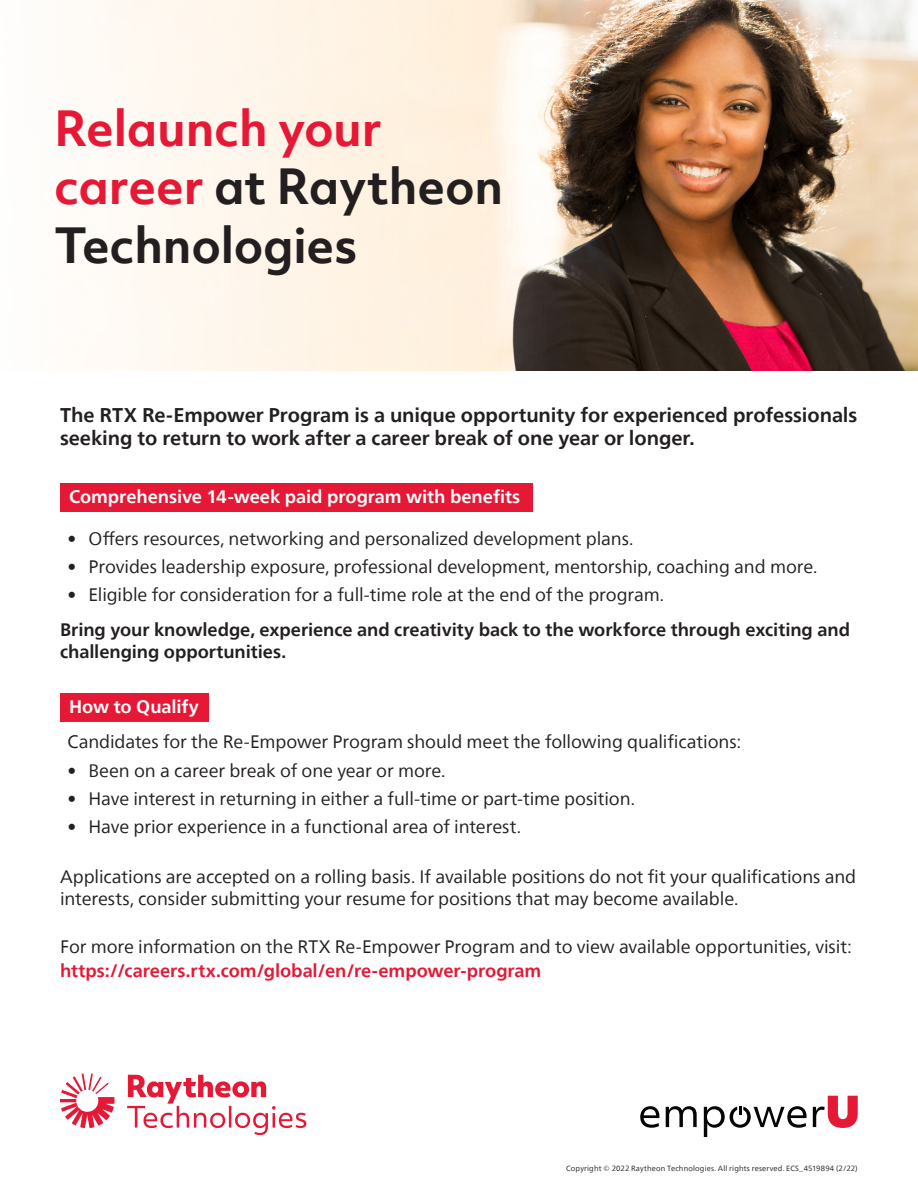
<style>
.page{position:relative;width:918px;height:1188px;background:#fff}
.page>*{position:absolute;margin:0;border:0;box-sizing:border-box;transform-origin:0 0}
.Large_Headline{font:700 46.5px "Objektiv Mk 2";letter-spacing:-.005em;color:#231f20}
.Large_Headline-2{font:700 46.5px "Objektiv Mk 2";letter-spacing:-.005em;color:#e51836}
.Body_Copy{font:700 19.8px/23.7px "Neue Frutiger World";letter-spacing:-.005em;color:#231f20}
.Body_Copy-2{font:18px/21.6px "Neue Frutiger World";letter-spacing:-.005em;color:#231f20}
.Body_Copy-3{font:700 18px/21.6px "Neue Frutiger World";letter-spacing:-.005em;color:#231f20}
.Body_Copy-4{font:700 18px "Neue Frutiger World";letter-spacing:-.005em;color:#fff}
.Body_Copy-5{font:700 18px "Neue Frutiger World";color:#e51836}
.Legal_Copy{font:7.5px "Neue Frutiger World";letter-spacing:.02em;color:#231f20}
.s1{color:#e51836}
</style>
<div class="page">
<div style="left:60px;top:483px;width:472px;height:29px;background:#e51836"></div>
<div style="left:60px;top:693px;width:148px;height:28px;background:#e51836"></div>
<img style="left:94px;top:0;width:824px;height:371px">
<svg style="left:640px;top:1106px;width:19px;height:22px"></svg>
<svg style="left:666px;top:1106px;width:31px;height:21px"></svg>
<svg style="left:704px;top:1106px;width:103px;height:31px"></svg>
<svg style="left:813px;top:1096px;width:45px;height:32px"></svg>
<svg style="left:60px;top:1074px;width:246px;height:61px"></svg>
<p class="Large_Headline-2" style="left:54px;top:95px;width:329px">Relaunch your</p>
<p class="Large_Headline" style="left:54px;top:154px;width:451px"><span class="s1">career</span> at Raytheon</p>
<p class="Large_Headline" style="left:54px;top:212px;width:305px">Technologies</p>
<p class="Body_Copy" style="left:60px;top:402px;width:799px">The RTX Re-Empower Program is a unique opportunity for experienced professionals seeking to return to work after a career break of one year or longer.</p>
<p class="Body_Copy-4" style="left:69px;top:481px;width:453px">Comprehensive 14-week paid program with benefits</p>
<p class="Body_Copy-2" style="left:68px;top:528px;width:568px">• Offers resources, networking and personalized development plans.</p>
<p class="Body_Copy-2" style="left:68px;top:556px;width:752px">• Provides leadership exposure, professional development, mentorship, coaching and more.</p>
<p class="Body_Copy-2" style="left:68px;top:584px;width:598px">• Eligible for consideration for a full-time role at the end of the program.</p>
<p class="Body_Copy-3" style="left:60px;top:619px;width:792px">Bring your knowledge, experience and creativity back to the workforce through exciting and challenging opportunities.</p>
<p class="Body_Copy-4" style="left:69px;top:691px;width:132px">How to Qualify</p>
<p class="Body_Copy-2" style="left:68px;top:732px;width:675px">Candidates for the Re-Empower Program should meet the following qualifications:</p>
<p class="Body_Copy-2" style="left:68px;top:760px;width:379px">• Been on a career break of one year or more.</p>
<p class="Body_Copy-2" style="left:68px;top:788px;width:569px">• Have interest in returning in either a full-time or part-time position.</p>
<p class="Body_Copy-2" style="left:68px;top:817px;width:455px">• Have prior experience in a functional area of interest.</p>
<p class="Body_Copy-2" style="left:60px;top:866px;width:798px">Applications are accepted on a rolling basis. If available positions do not fit your qualifications and interests, consider submitting your resume for positions that may become available.</p>
<p class="Body_Copy-2" style="left:60px;top:936px;width:793px">For more information on the RTX Re-Empower Program and to view available opportunities, visit:</p>
<p class="Body_Copy-5" style="left:60px;top:955px;width:483px">https://careers.rtx.com/global/en/re-empower-program</p>
<p class="Legal_Copy" style="left:566px;top:1162px;width:293px">Copyright © 2022 Raytheon Technologies. All rights reserved. ECS_4519894 (2/22)</p>
</div>
